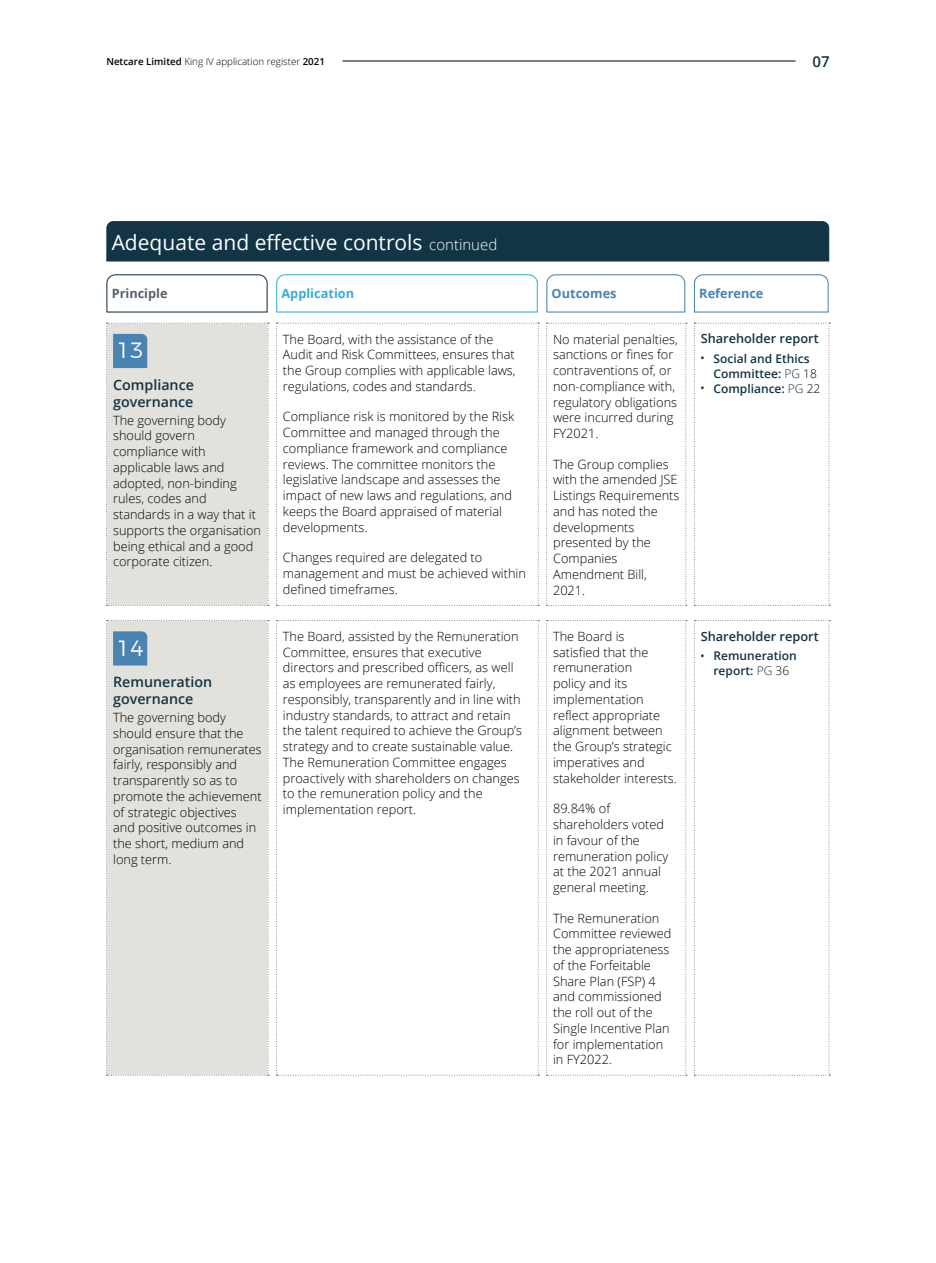
<style>
.page{position:relative;width:936px;height:1263px;background:#fff}
.page>*{position:absolute;margin:0;border:0;box-sizing:border-box;transform-origin:0 0}
.t1{font:300 22.05px "Montserrat";color:#fff}
.t2{font:21px "Open Sans";color:#fff}
.t3{font:600 15px "Open Sans";color:#123444}
.t4{font:600 14.25px/17.2px "Open Sans";color:#123444}
.t5{font:300 12.75px/15.8px "Open Sans";color:#000}
.t6{font:600 12.75px "Open Sans";color:#123444}
.t7{font:700 12.75px "Open Sans";color:#4883b1}
.t8{font:700 12.75px "Open Sans";color:#37aedc}
.t9{font:700 12.75px "Open Sans";color:#566270}
.t10{font:600 12px/15px "Open Sans";color:#123444}
.t11{font:300 9.75px "Open Sans";color:#000}
.s1{font-weight:600}
.s2{font-weight:300;font-size:15px}
.s3{font-weight:700;font-size:9px}
.s4{font-weight:300}
.s5{font-weight:300;color:#000}
</style>
<div class="page">
<hr style="left:342px;top:61px;width:453px;height:1px;background:#000">
<div style="left:106px;top:221px;width:723px;height:41px;background:#123444"></div>
<svg style="left:106px;top:274px;width:162px;height:39px"></svg>
<svg style="left:276px;top:274px;width:262px;height:39px"></svg>
<svg style="left:546px;top:274px;width:139px;height:39px"></svg>
<svg style="left:694px;top:274px;width:135px;height:39px"></svg>
<svg style="left:276px;top:323px;width:263px;height:283px"></svg>
<svg style="left:546px;top:323px;width:140px;height:283px"></svg>
<svg style="left:694px;top:323px;width:136px;height:283px"></svg>
<div style="left:106px;top:323px;width:163px;height:283px;background:#e3e1dc"></div>
<svg style="left:276px;top:620px;width:263px;height:456px"></svg>
<svg style="left:546px;top:620px;width:140px;height:456px"></svg>
<svg style="left:694px;top:620px;width:136px;height:456px"></svg>
<div style="left:106px;top:620px;width:163px;height:456px;background:#e3e1dc"></div>
<p class="t11" style="left:106px;top:55px;width:220px"><span class="s1">Netcare Limited</span> King IV application register <span class="s1">2021</span></p>
<p class="t3" style="left:812px;top:51px;width:19px">07</p>
<h2 class="t2" style="left:112px;top:228px;width:387px">Adequate and effective controls <span class="s2">continued</span></h2>
<p class="t9" style="left:112px;top:285px;width:57px">Principle</p>
<p class="t8" style="left:281px;top:285px;width:74px">Application</p>
<p class="t7" style="left:551px;top:285px;width:66px">Outcomes</p>
<p class="t7" style="left:699px;top:285px;width:66px">Reference</p>
<h1 class="t1" style="left:117px;top:333px;width:29px">13</h1>
<p class="t4" style="left:113px;top:375px;width:82px">Compliance governance</p>
<p class="t5" style="left:113px;top:412px;width:149px">The governing body should govern compliance with applicable laws and adopted, non-binding rules, codes and standards in a way that it supports the organisation being ethical and a good corporate citizen.</p>
<h1 class="t1" style="left:117px;top:630px;width:29px">14</h1>
<p class="t4" style="left:113px;top:673px;width:100px">Remuneration governance</p>
<p class="t5" style="left:113px;top:709px;width:150px">The governing body should ensure that the organisation remunerates fairly, responsibly and transparently so as to promote the achievement of strategic objectives and positive outcomes in the short, medium and long term.</p>
<p class="t5" style="left:283px;top:331px;width:234px">The Board, with the assistance of the Audit and Risk Committees, ensures that the Group complies with applicable laws, regulations, codes and standards.</p>
<p class="t5" style="left:283px;top:409px;width:233px">Compliance risk is monitored by the Risk Committee and managed through the compliance framework and compliance reviews. The committee monitors the legislative landscape and assesses the impact of new laws and regulations, and keeps the Board appraised of material developments.</p>
<p class="t5" style="left:283px;top:549px;width:244px">Changes required are delegated to management and must be achieved within defined timeframes.</p>
<p class="t5" style="left:553px;top:331px;width:126px">No material penalties, sanctions or fines for contraventions of, or non-compliance with, regulatory obligations were incurred during<br>FY2021.</p>
<p class="t5" style="left:553px;top:456px;width:128px">The Group complies with the amended JSE<br>Listings Requirements and has noted the developments presented by the<br>Companies<br>Amendment Bill,<br>2021.</p>
<p class="t5" style="left:283px;top:628px;width:241px">The Board, assisted by the Remuneration Committee, ensures that executive directors and prescribed officers, as well as employees are remunerated fairly, responsibly, transparently and in line with industry standards, to attract and retain the talent required to achieve the Group’s strategy and to create sustainable value.<br>The Remuneration Committee engages proactively with shareholders on changes to the remuneration policy and the implementation report.</p>
<p class="t5" style="left:553px;top:628px;width:125px">The Board is<br>satisfied that the remuneration<br>policy and its implementation reflect appropriate alignment between the Group’s strategic imperatives and stakeholder interests.</p>
<p class="t5" style="left:553px;top:800px;width:117px">89.84% of shareholders voted in favour of the remuneration policy at the 2021 annual general meeting.</p>
<p class="t5" style="left:553px;top:910px;width:120px">The Remuneration<br>Committee reviewed the appropriateness of the Forfeitable<br>Share Plan (FSP) 4 and commissioned the roll out of the<br>Single Incentive Plan for implementation in FY2022.</p>
<p class="t6" style="left:700px;top:330px;width:119px">Shareholder report</p>
<p class="t10" style="left:713px;top:351px;width:105px;text-indent:-13px"><span class="s3">•</span> Social and Ethics<br>Committee: <span class="s4">PG</span> <span class="s5">18</span></p>
<p class="t10" style="left:700px;top:381px;width:121px"><span class="s3">•</span> Compliance: <span class="s4">PG</span> <span class="s5">22</span></p>
<p class="t6" style="left:700px;top:627px;width:119px">Shareholder report</p>
<p class="t10" style="left:700px;top:648px;width:98px;text-align:center"><span class="s3">•</span> Remuneration report: <span class="s4">PG</span> <span class="s5">36</span></p>
</div>
